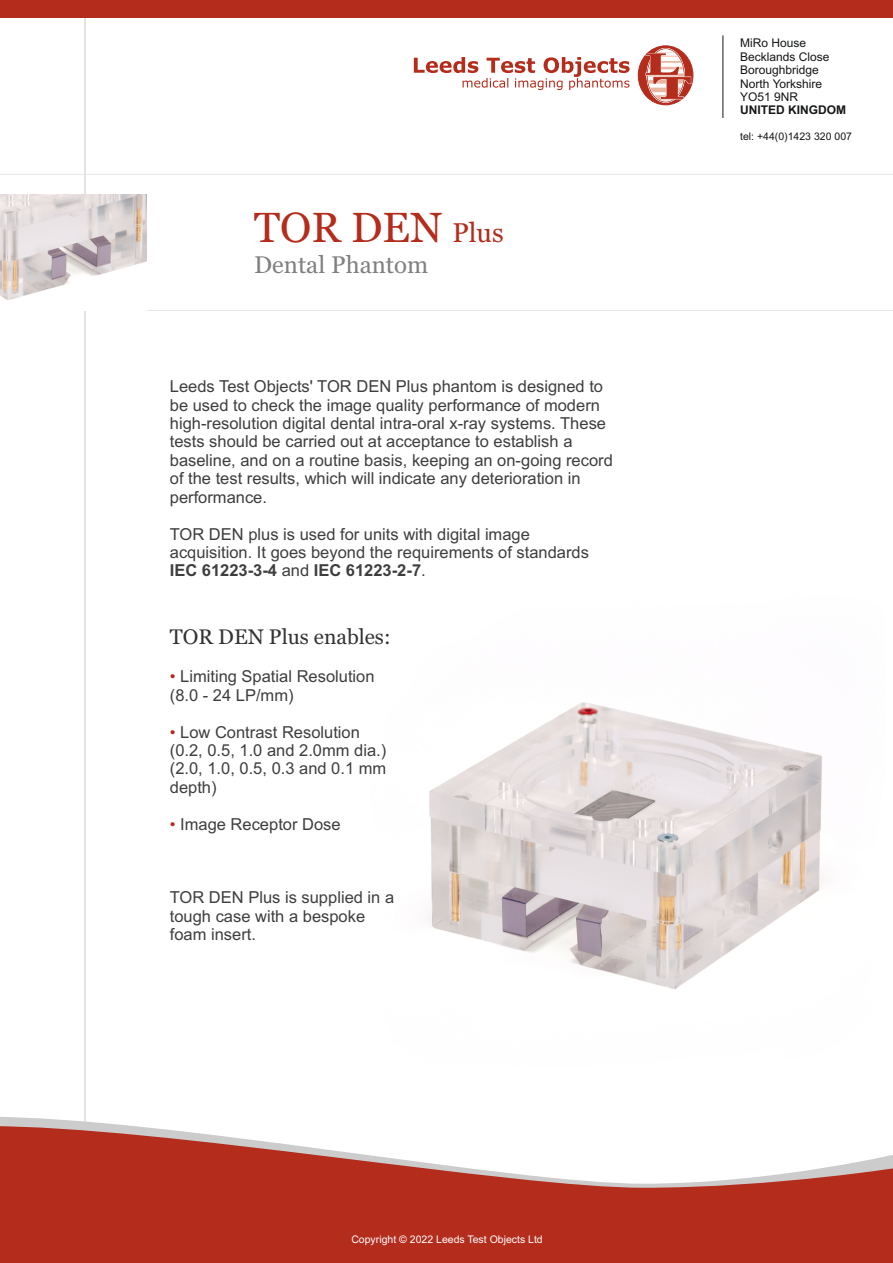
<style>
.page{position:relative;width:893px;height:1263px;background:#fff}
.page>*{position:absolute;margin:0;border:0;box-sizing:border-box;transform-origin:0 0}
.t1{font:42px "Georgia";color:#b32c1c}
.t2{font:24px "Georgia";color:#808080}
.t3{font:21px "Georgia";color:#333}
.t4{font:16.5px/18.5px "Arial";color:#3e3e3e}
.t5{font:12px/13.4px "Arial";color:#151616}
.t6{font:700 12px "Arial";color:#151616}
.t7{font:10.5px "Arial";color:#fff}
.t8{font:10.5px "Arial";color:#151616}
.s1{font-size:27px}
.s2{font-weight:700}
.s3{color:#b32c1c}
</style>
<div class="page">
<img style="left:429px;top:702px;width:396px;height:287px">
<svg style="left:0;top:18px;width:86px;height:1099px"></svg>
<svg style="left:0;top:1117px;width:131px;height:9px"></svg>
<svg style="left:0;top:1126px;width:893px;height:137px;fill:#b32c1c"></svg>
<div style="left:0;top:0;width:893px;height:18px;background:#b32c1c"></div>
<hr style="left:0;top:310px;width:893px;height:1px;background:#e6e6e6">
<hr style="left:0;top:174px;width:893px;height:1px;background:#e6e6e6">
<img style="left:0;top:195px;width:147px;height:115px">
<svg style="left:637px;top:45px;width:57px;height:61px"></svg>
<svg style="left:414px;top:57px;width:216px;height:33px"></svg>
<hr style="left:723px;top:35px;width:1px;height:83px;background:#151616">
<h1 class="t1" style="left:254px;top:210px;width:251px">TOR DEN <span class="s1">Plus</span></h1>
<h2 class="t2" style="left:254px;top:255px;width:176px">Dental Phantom</h2>
<p class="t4" style="left:170px;top:379px;width:444px">Leeds Test Objects' TOR DEN Plus phantom is designed to be used to check the image quality performance of modern high-resolution digital dental intra-oral x-ray systems. These tests should be carried out at acceptance to establish a baseline, and on a routine basis, keeping an on-going record of the test results, which will indicate any deterioration in performance.</p>
<p class="t4" style="left:170px;top:526px;width:421px">TOR DEN plus is used for units with digital image acquisition. It goes beyond the requirements of standards<br><span class="s2">IEC 61223-3-4</span> and <span class="s2">IEC 61223-2-7</span>.</p>
<p class="t3" style="left:170px;top:628px;width:222px">TOR DEN Plus enables:</p>
<p class="t4" style="left:170px;top:669px;width:206px"><span class="s3">•</span> Limiting Spatial Resolution (8.0 - 24 LP/mm)</p>
<p class="t4" style="left:170px;top:724px;width:218px"><span class="s3">•</span> Low Contrast Resolution (0.2, 0.5, 1.0 and 2.0mm dia.) (2.0, 1.0, 0.5, 0.3 and 0.1 mm depth)</p>
<p class="t4" style="left:170px;top:816px;width:172px"><span class="s3">•</span> Image Receptor Dose</p>
<p class="t4" style="left:170px;top:890px;width:226px">TOR DEN Plus is supplied in a tough case with a bespoke foam insert.</p>
<p class="t7" style="left:351px;top:1235px;width:193px">Copyright © 2022 Leeds Test Objects Ltd</p>
<p class="t5" style="left:740px;top:38px;width:91px">MiRo House<br>Becklands Close<br>Boroughbridge<br>North Yorkshire<br>YO51 9NR</p>
<p class="t6" style="left:740px;top:106px;width:107px">UNITED KINGDOM</p>
<p class="t8" style="left:740px;top:132px;width:113px">tel: +44(0)1423 320 007</p>
</div>
